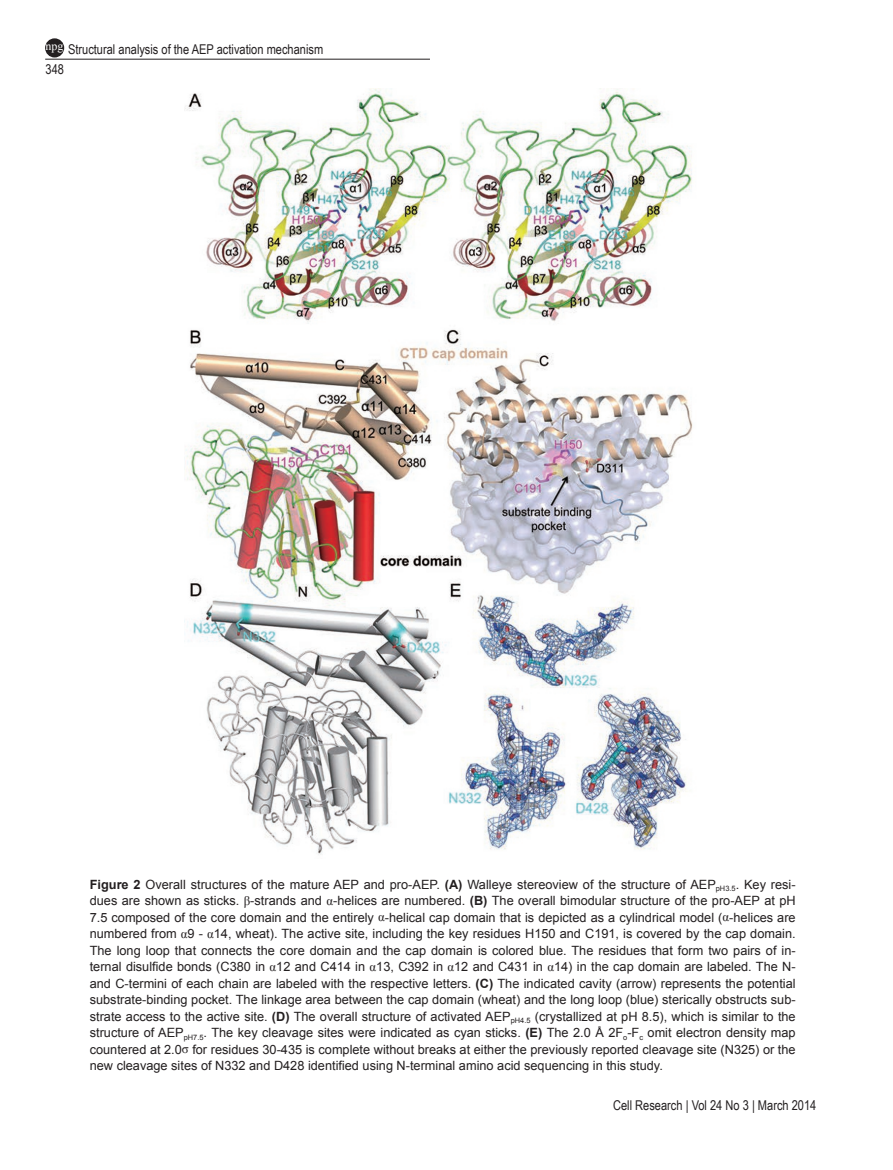
<style>
.page{position:relative;width:893px;height:1170px;background:#fff}
.page>*{position:absolute;margin:0;border:0;box-sizing:border-box;transform-origin:0 0}
.t1{font:13.5px "Arial Narrow";color:#231f20}
.t2{font:12.75px/16.5px "Arial";color:#231f20;text-align:justify}
.t3{font:12.75px "Arial MT2";color:#231f20}
.t4{font:12px "Times New Roman";color:#fff}
.s1{font-weight:700}
.s2{font-family:"Times New Roman PSMT2"}
.s3{font-family:"Arial MT2"}
</style>
<div class="page">
<hr style="left:45px;top:59px;width:385px;height:1px;background:#231f20">
<div style="left:46px;top:39px;width:17px;height:18px;background:#231f20;border-radius:50%"></div>
<div style="left:45px;top:38px;width:19px;height:19px;border:2px solid #231f20;border-radius:50%"></div>
<img style="left:185px;top:88px;width:508px;height:767px">
<p class="t1" style="left:68px;top:39px;width:257px">Structural analysis of the AEP activation mechanism</p>
<p class="t4" style="left:46px;top:38px;width:19px">npg</p>
<p class="t1" style="left:46px;top:59px;width:20px">348</p>
<p class="t2" style="left:90px;top:875px;width:707px"><span class="s1">Figure 2</span> Overall structures of the mature AEP and pro-AEP. <span class="s1">(A)</span> Walleye stereoview of the structure of AEP<sub>pH3.5</sub>. Key resi&shy;dues are shown as sticks. <span class="s2">β</span>-strands and <span class="s2">α</span>-helices are numbered. <span class="s1">(B)</span> The overall bimodular structure of the pro-AEP at pH 7.5 composed of the core domain and the entirely <span class="s2">α</span>-helical cap domain that is depicted as a cylindrical model (<span class="s2">α</span>-helices are numbered from <span class="s2">α</span>9 - <span class="s2">α</span>14, wheat). The active site, including the key residues H150 and C191, is covered by the cap domain.<br>The long loop that connects the core domain and the cap domain is colored blue. The residues that form two pairs of in&shy;<span class="s3">ternal disulfide bonds (C380 in</span> <span class="s2">α</span>12 and C414 in <span class="s2">α</span>13, C392 in <span class="s2">α</span>12 and C431 in <span class="s2">α</span>14) in the cap domain are labeled. The N&shy;and C-termini of each chain are labeled with the respective letters. <span class="s1">(C)</span> The indicated cavity (arrow) represents the potential substrate-binding pocket. The linkage area between the cap domain (wheat) and the long loop (blue) sterically obstructs sub&shy;strate access to the active site. <span class="s1">(D)</span> The overall structure of activated AEP<sub>pH4.5</sub> <span class="s3">(crystallized at pH 8.5), which is similar to the </span>structure of AEP<sub>pH7.5</sub>. The key cleavage sites were indicated as cyan sticks. <span class="s1">(E)</span> The 2.0 Å 2F<sub>o</sub>-F<sub>c</sub> omit electron density map countered at 2.0<span class="s2">σ</span> for residues 30-435 is complete without breaks at either the previously reported cleavage site (N325) or the</p>
<p class="t3" style="left:90px;top:1057px;width:575px">new cleavage sites of N332 and D428 identified using N-terminal amino acid sequencing in this study.</p>
<p class="t1" style="left:613px;top:1094px;width:205px">Cell Research | Vol 24 No 3 | March 2014</p>
</div>
